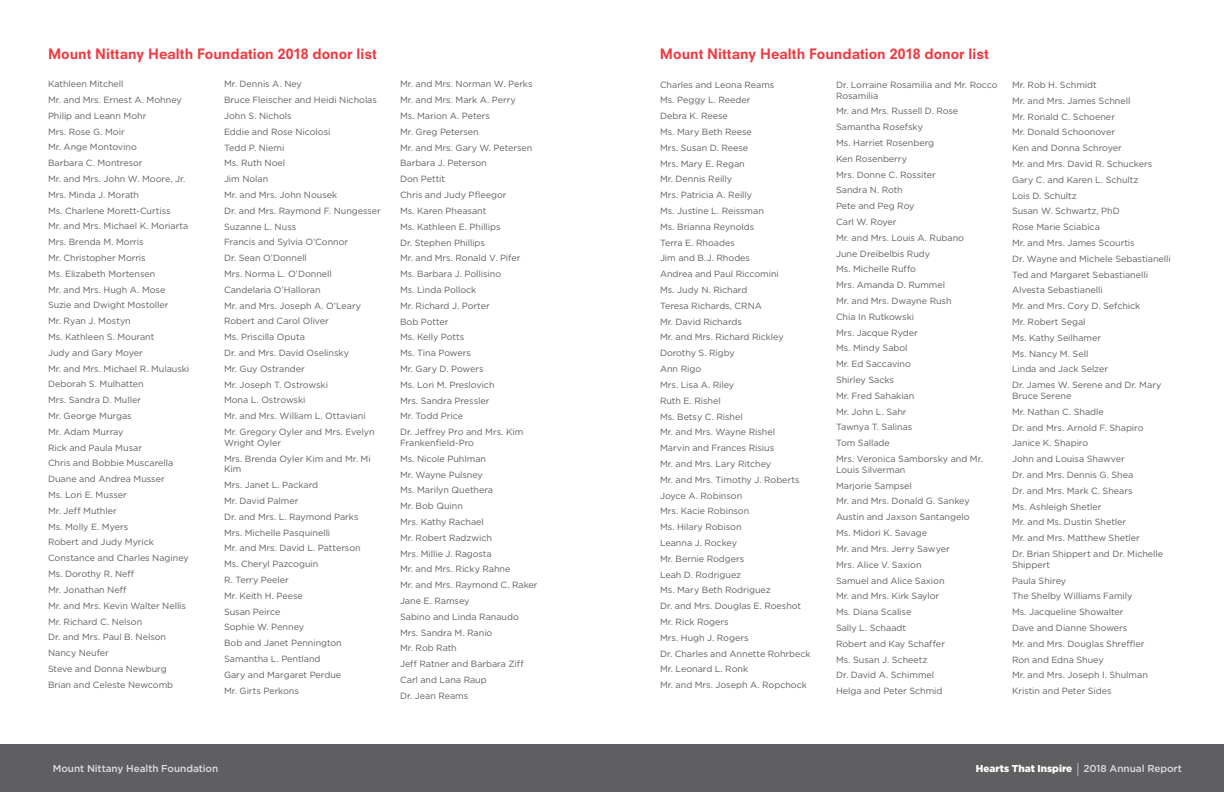
<style>
.page{position:relative;width:1224px;height:792px;background:#fff}
.page>*{position:absolute;margin:0;border:0;box-sizing:border-box;transform-origin:0 0}
.t1{font:800 14px "Neuzeit SLT Std";color:#ee3a41}
.t2{font:900 10px "Gotham HTF";color:#fff}
.t3{font:500 10px "Gotham HTF";letter-spacing:-.005em;color:#dcdddf}
.t4{font:9px/15.8px "Gotham HTF";color:#5f5f62}
.s1{font-weight:400;font-size:14px;color:#dcdddf}
.s2{font-weight:500;color:#dcdddf}
</style>
<div class="page">
<div style="left:0;top:744px;width:1224px;height:48px;background:#5f5f62"></div>
<h1 class="t1" style="left:48px;top:45px;width:330px">Mount Nittany Health Foundation 2018 donor list</h1>
<h1 class="t1" style="left:660px;top:45px;width:330px">Mount Nittany Health Foundation 2018 donor list</h1>
<p class="t4" style="left:48px;top:76px;width:143px">Kathleen Mitchell<br>Mr. and Mrs. Ernest A. Mohney<br>Philip and Leann Mohr<br>Mrs. Rose G. Moir<br>Mr. Ange Montovino<br>Barbara C. Montresor<br>Mr. and Mrs. John W. Moore, Jr.<br>Mrs. Minda J. Morath<br>Ms. Charlene Morett-Curtiss<br>Mr. and Mrs. Michael K. Moriarta<br>Mrs. Brenda M. Morris<br>Mr. Christopher Morris<br>Ms. Elizabeth Mortensen<br>Mr. and Mrs. Hugh A. Mose<br>Suzie and Dwight Mostoller<br>Mr. Ryan J. Mostyn<br>Ms. Kathleen S. Mourant<br>Judy and Gary Moyer<br>Mr. and Mrs. Michael R. Mulauski<br>Deborah S. Mulhatten<br>Mrs. Sandra D. Muller<br>Mr. George Murgas<br>Mr. Adam Murray<br>Rick and Paula Musar<br>Chris and Bobbie Muscarella<br>Duane and Andrea Musser<br>Ms. Lori E. Musser<br>Mr. Jeff Muthler<br>Ms. Molly E. Myers<br>Robert and Judy Myrick<br>Constance and Charles Naginey<br>Ms. Dorothy R. Neff<br>Mr. Jonathan Neff<br>Mr. and Mrs. Kevin Walter Nellis<br>Mr. Richard C. Nelson<br>Dr. and Mrs. Paul B. Nelson<br>Nancy Neufer<br>Steve and Donna Newburg<br>Brian and Celeste Newcomb</p>
<p class="t4" style="left:224px;top:76px;width:158px">Mr. Dennis A. Ney<br>Bruce Fleischer and Heidi Nicholas<br>John S. Nichols<br>Eddie and Rose Nicolosi<br>Tedd P. Niemi<br>Ms. Ruth Noel<br>Jim Nolan<br>Mr. and Mrs. John Nousek<br>Dr. and Mrs. Raymond F. Nungesser<br>Suzanne L. Nuss<br>Francis and Sylvia O’Connor<br>Dr. Sean O’Donnell<br>Mrs. Norma L. O’Donnell<br>Candelaria O’Halloran<br>Mr. and Mrs. Joseph A. O’Leary<br>Robert and Carol Oliver<br>Ms. Priscilla Oputa<br>Dr. and Mrs. David Oselinsky<br>Mr. Guy Ostrander<br>Mr. Joseph T. Ostrowski<br>Mona L. Ostrowski<br>Mr. and Mrs. William L. Ottaviani<br>Mr. Gregory Oyler and Mrs. Evelyn</p>
<p class="t4" style="left:400px;top:76px;width:134px">Mr. and Mrs. Norman W. Perks<br>Mr. and Mrs. Mark A. Perry<br>Ms. Marion A. Peters<br>Mr. Greg Petersen<br>Mr. and Mrs. Gary W. Petersen<br>Barbara J. Peterson<br>Don Pettit<br>Chris and Judy Pfleegor<br>Ms. Karen Pheasant<br>Ms. Kathleen E. Phillips<br>Dr. Stephen Phillips<br>Mr. and Mrs. Ronald V. Pifer<br>Ms. Barbara J. Pollisino<br>Ms. Linda Pollock<br>Mr. Richard J. Porter<br>Bob Potter<br>Ms. Kelly Potts<br>Ms. Tina Powers<br>Mr. Gary D. Powers<br>Ms. Lori M. Preslovich<br>Mrs. Sandra Pressler<br>Mr. Todd Price<br>Dr. Jeffrey Pro and Mrs. Kim</p>
<p class="t4" style="left:400px;top:435px;width:139px">Frankenfield-Pro<br>Ms. Nicole Puhlman<br>Mr. Wayne Pulsney<br>Ms. Marilyn Quethera<br>Mr. Bob Quinn<br>Mrs. Kathy Rachael<br>Mr. Robert Radzwich<br>Mrs. Millie J. Ragosta<br>Mr. and Mrs. Ricky Rahne<br>Mr. and Mrs. Raymond C. Raker<br>Jane E. Ramsey<br>Sabino and Linda Ranaudo<br>Mrs. Sandra M. Ranio<br>Mr. Rob Rath<br>Jeff Ratner and Barbara Ziff<br>Carl and Lana Raup<br>Dr. Jean Reams</p>
<p class="t4" style="left:660px;top:76px;width:152px">Charles and Leona Reams<br>Ms. Peggy L. Reeder<br>Debra K. Reese<br>Ms. Mary Beth Reese<br>Mrs. Susan D. Reese<br>Mrs. Mary E. Regan<br>Mr. Dennis Reilly<br>Mrs. Patricia A. Reilly<br>Ms. Justine L. Reissman<br>Ms. Brianna Reynolds<br>Terra E. Rhoades<br>Jim and B.J. Rhodes<br>Andrea and Paul Riccomini<br>Ms. Judy N. Richard<br>Teresa Richards, CRNA<br>Mr. David Richards<br>Mr. and Mrs. Richard Rickley<br>Dorothy S. Rigby<br>Ann Rigo<br>Mrs. Lisa A. Riley<br>Ruth E. Rishel<br>Ms. Betsy C. Rishel<br>Mr. and Mrs. Wayne Rishel<br>Marvin and Frances Risius<br>Mr. and Mrs. Lary Ritchey<br>Mr. and Mrs. Timothy J. Roberts<br>Joyce A. Robinson<br>Mrs. Kacie Robinson<br>Ms. Hilary Robison<br>Leanna J. Rockey<br>Mr. Bernie Rodgers<br>Leah D. Rodriguez<br>Ms. Mary Beth Rodriguez<br>Dr. and Mrs. Douglas E. Roeshot<br>Mr. Rick Rogers<br>Mrs. Hugh J. Rogers<br>Dr. Charles and Annette Rohrbeck<br>Mr. Leonard L. Ronk<br>Mr. and Mrs. Joseph A. Ropchock</p>
<p class="t4" style="left:836px;top:79px;width:163px;line-height:10.8px">Dr. Lorraine Rosamilia and Mr. Rocco<br>Rosamilia</p>
<p class="t4" style="left:836px;top:103px;width:149px">Mr. and Mrs. Russell D. Rose<br>Samantha Rosefsky<br>Ms. Harriet Rosenberg<br>Ken Rosenberry<br>Mrs. Donne C. Rossiter<br>Sandra N. Roth<br>Pete and Peg Roy<br>Carl W. Royer<br>Mr. and Mrs. Louis A. Rubano<br>June Dreibelbis Rudy<br>Ms. Michelle Ruffo<br>Mrs. Amanda D. Rummel<br>Mr. and Mrs. Dwayne Rush<br>Chia In Rutkowski<br>Mrs. Jacque Ryder<br>Ms. Mindy Sabol<br>Mr. Ed Saccavino<br>Shirley Sacks<br>Mr. Fred Sahakian<br>Mr. John L. Sahr<br>Tawnya T. Salinas<br>Tom Sallade<br>Mrs. Veronica Samborsky and Mr.</p>
<p class="t4" style="left:836px;top:462px;width:135px">Louis Silverman<br>Marjorie Sampsel<br>Mr. and Mrs. Donald G. Sankey<br>Austin and Jaxson Santangelo<br>Ms. Midori K. Savage<br>Mr. and Mrs. Jerry Sawyer<br>Mrs. Alice V. Saxion<br>Samuel and Alice Saxion<br>Mr. and Mrs. Kirk Saylor<br>Ms. Diana Scalise<br>Sally L. Schaadt<br>Robert and Kay Schaffer<br>Ms. Susan J. Scheetz<br>Dr. David A. Schimmel<br>Helga and Peter Schmid</p>
<p class="t4" style="left:224px;top:435px;width:148px">Wright Oyler<br>Mrs. Brenda Oyler Kim and Mr. Mi</p>
<p class="t4" style="left:224px;top:461px;width:138px">Kim<br>Mrs. Janet L. Packard<br>Mr. David Palmer<br>Dr. and Mrs. L. Raymond Parks<br>Mrs. Michelle Pasquinelli<br>Mr. and Mrs. David L. Patterson<br>Ms. Cheryl Pazcoguin<br>R. Terry Peeler<br>Mr. Keith H. Peese<br>Susan Peirce<br>Sophie W. Penney<br>Bob and Janet Pennington<br>Samantha L. Pentland<br>Gary and Margaret Perdue<br>Mr. Girts Perkons</p>
<p class="t4" style="left:1012px;top:77px;width:160px">Mr. Rob H. Schmidt<br>Mr. and Mrs. James Schnell<br>Mr. Ronald C. Schoener<br>Mr. Donald Schoonover<br>Ken and Donna Schroyer<br>Mr. and Mrs. David R. Schuckers<br>Gary C. and Karen L. Schultz<br>Lois D. Schultz<br>Susan W. Schwartz, PhD<br>Rose Marie Sciabica<br>Mr. and Mrs. James Scourtis<br>Dr. Wayne and Michele Sebastianelli<br>Ted and Margaret Sebastianelli<br>Alvesta Sebastianelli<br>Mr. and Mrs. Cory D. Sefchick<br>Mr. Robert Segal<br>Ms. Kathy Seilhamer<br>Ms. Nancy M. Sell<br>Linda and Jack Selzer<br>Dr. James W. Serene and Dr. Mary</p>
<p class="t4" style="left:1012px;top:388px;width:153px">Bruce Serene<br>Mr. Nathan C. Shadle<br>Dr. and Mrs. Arnold F. Shapiro<br>Janice K. Shapiro<br>John and Louisa Shawver<br>Dr. and Mrs. Dennis G. Shea<br>Dr. and Mrs. Mark C. Shears<br>Ms. Ashleigh Shetler<br>Mr. and Ms. Dustin Shetler<br>Mr. and Mrs. Matthew Shetler<br>Dr. Brian Shippert and Dr. Michelle</p>
<p class="t4" style="left:1012px;top:557px;width:137px">Shippert<br>Paula Shirey<br>The Shelby Williams Family<br>Ms. Jacqueline Showalter<br>Dave and Dianne Showers<br>Mr. and Mrs. Douglas Shreffler<br>Ron and Edna Shuey<br>Mr. and Mrs. Joseph I. Shulman<br>Kristin and Peter Sides</p>
<p class="t3" style="left:53px;top:763px;width:167px">Mount Nittany Health Foundation</p>
<p class="t2" style="left:976px;top:763px;width:207px">Hearts That Inspire <span class="s1">|</span> <span class="s2">2018 Annual Report</span></p>
</div>
